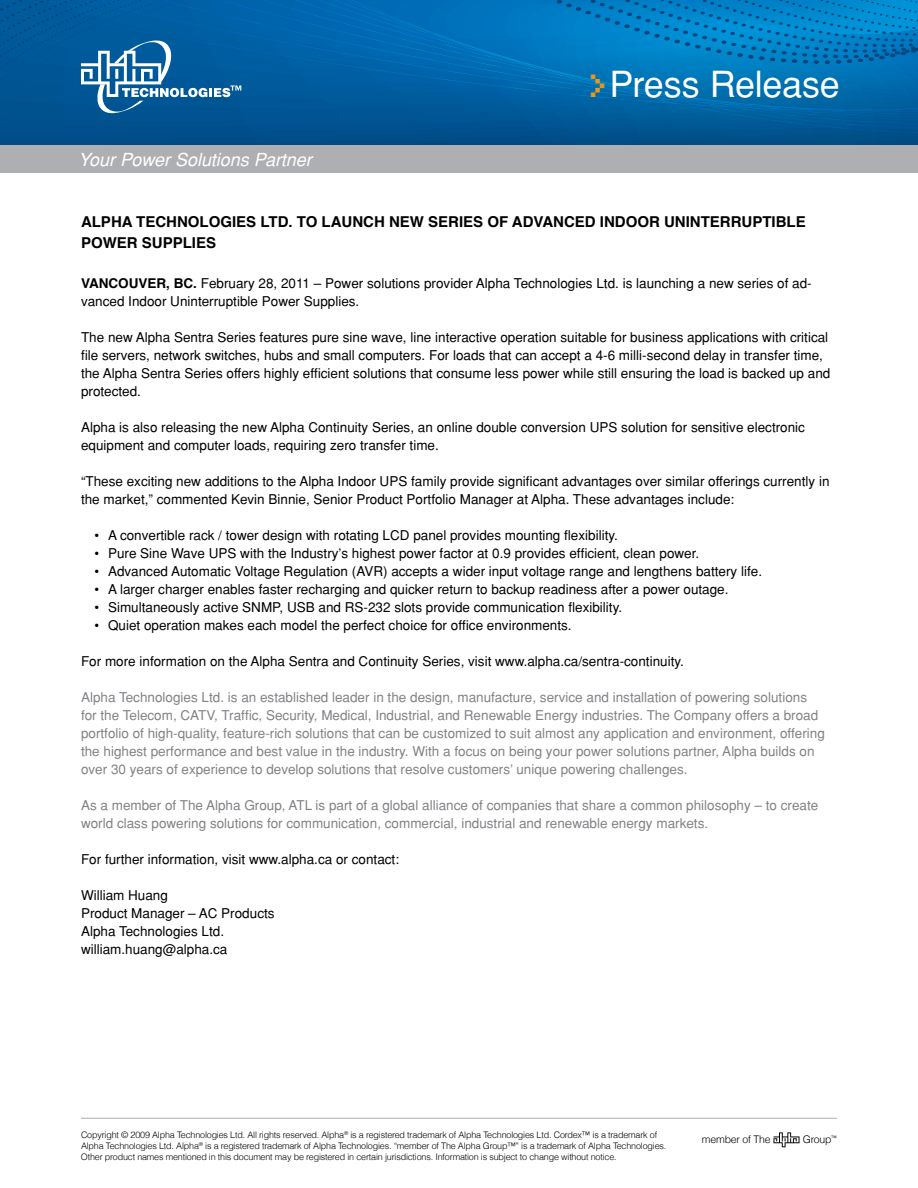
<style>
.page{position:relative;width:918px;height:1188px;background:#fff}
.page>*{position:absolute;margin:0;border:0;box-sizing:border-box;transform-origin:0 0}
.t1{font:36px "Helvetica";letter-spacing:-.01em;color:#fff}
.t2{font:italic 18px "Helvetica";letter-spacing:-.005em;color:#fff}
.t3{font:700 15px/21.6px "Helvetica";color:#000}
.t4{font:13.5px/18px "Helvetica";color:#000}
.t5{font:13.5px/18px "Helvetica";color:#808285}
.t6{font:300 10.5px "Helvetica";letter-spacing:-.02em;color:#000}
.t7{font:300 9px/10.8px "Helvetica";letter-spacing:-.02em;color:#000}
.s1{font-family:"Silkscreen";color:#e89719}
.s2{font-weight:700}
</style>
<div class="page">
<div style="left:0;top:0;width:918px;height:147px;background:linear-gradient(to right,#004c87,#004e87)"></div>
<div style="left:0;top:129px;width:918px;height:5px;background:#00508c"></div>
<hr style="left:0;top:126px;width:918px;height:3px;background:#00518e">
<svg style="left:0;top:115px;width:918px;height:11px;fill:#005492"></svg>
<hr style="left:81px;top:1118px;width:756px;height:1px;background:#adafb2">
<svg style="left:773px;top:1132px;width:27px;height:15px"></svg>
<svg style="left:0;top:0;width:918px;height:115px"></svg>
<div style="left:0;top:146px;width:918px;height:27px;background:#adafb2"></div>
<h2 class="t2" style="left:78px;top:149px;width:235px">Your Power Solutions Partner</h2>
<h1 class="t1" style="left:586px;top:63px;width:255px"><span class="s1">&gt;</span>Press Release</h1>
<p class="t3" style="left:81px;top:211px;width:726px">ALPHA TECHNOLOGIES LTD. TO LAUNCH NEW SERIES OF ADVANCED INDOOR UNINTERRUPTIBLE<br>POWER SUPPLIES</p>
<p class="t4" style="left:81px;top:274px;width:732px"><span class="s2">VANCOUVER, BC.</span> February 28, 2011 – Power solutions provider Alpha Technologies Ltd. is launching a new series of ad&shy;vanced Indoor Uninterruptible Power Supplies.</p>
<p class="t4" style="left:81px;top:328px;width:751px">The new Alpha Sentra Series features pure sine wave, line interactive operation suitable for business applications with critical file servers, network switches, hubs and small computers. For loads that can accept a 4-6 milli-second delay in transfer time, the Alpha Sentra Series offers highly efficient solutions that consume less power while still ensuring the load is backed up and protected.</p>
<p class="t4" style="left:81px;top:418px;width:726px">Alpha is also releasing the new Alpha Continuity Series, an online double conversion UPS solution for sensitive electronic equipment and computer loads, requiring zero transfer time.</p>
<p class="t4" style="left:81px;top:472px;width:750px">“These exciting new additions to the Alpha Indoor UPS family provide significant advantages over similar offerings currently in the market,” commented Kevin Binnie, Senior Product Portfolio Manager at Alpha. These advantages include:</p>
<p class="t4" style="left:94px;top:526px;width:525px">• A convertible rack / tower design with rotating LCD panel provides mounting flexibility.</p>
<p class="t4" style="left:94px;top:544px;width:606px">• Pure Sine Wave UPS with the Industry’s highest power factor at 0.9 provides efficient, clean power.</p>
<p class="t4" style="left:94px;top:562px;width:669px">• Advanced Automatic Voltage Regulation (AVR) accepts a wider input voltage range and lengthens battery life.</p>
<p class="t4" style="left:94px;top:580px;width:636px">• A larger charger enables faster recharging and quicker return to backup readiness after a power outage.</p>
<p class="t4" style="left:94px;top:598px;width:529px">• Simultaneously active SNMP, USB and RS-232 slots provide communication flexibility.</p>
<p class="t4" style="left:94px;top:616px;width:479px">• Quiet operation makes each model the perfect choice for office environments.</p>
<p class="t4" style="left:81px;top:652px;width:605px">For more information on the Alpha Sentra and Continuity Series, visit www.alpha.ca/sentra-continuity.</p>
<p class="t5" style="left:81px;top:688px;width:745px">Alpha Technologies Ltd. is an established leader in the design, manufacture, service and installation of powering solutions for the Telecom, CATV, Traffic, Security, Medical, Industrial, and Renewable Energy industries. The Company offers a broad portfolio of high-quality, feature-rich solutions that can be customized to suit almost any application and environment, offering the highest performance and best value in the industry. With a focus on being your power solutions partner, Alpha builds on over 30 years of experience to develop solutions that resolve customers’ unique powering challenges.</p>
<p class="t5" style="left:81px;top:796px;width:739px">As a member of The Alpha Group, ATL is part of a global alliance of companies that share a common philosophy – to create world class powering solutions for communication, commercial, industrial and renewable energy markets.</p>
<p class="t4" style="left:81px;top:850px;width:320px">For further information, visit www.alpha.ca or contact:</p>
<p class="t4" style="left:81px;top:886px;width:195px">William Huang<br>Product Manager – AC Products<br>Alpha Technologies Ltd. william.huang@alpha.ca</p>
<p class="t7" style="left:81px;top:1130px;width:587px">Copyright © 2009 Alpha Technologies Ltd. All rights reserved. Alpha<sup>®</sup> is a registered trademark of Alpha Technologies Ltd. Cordex™ is a trademark of<br>Alpha Technologies Ltd. Alpha<sup>®</sup> is a registered trademark of Alpha Technologies. “member of The Alpha Group™” is a trademark of Alpha Technologies.<br>Other product names mentioned in this document may be registered in certain jurisdictions. Information is subject to change without notice.</p>
<p class="t6" style="left:702px;top:1133px;width:70px">member of The</p>
<p class="t6" style="left:803px;top:1133px;width:36px">Group<sup>™</sup></p>
</div>
